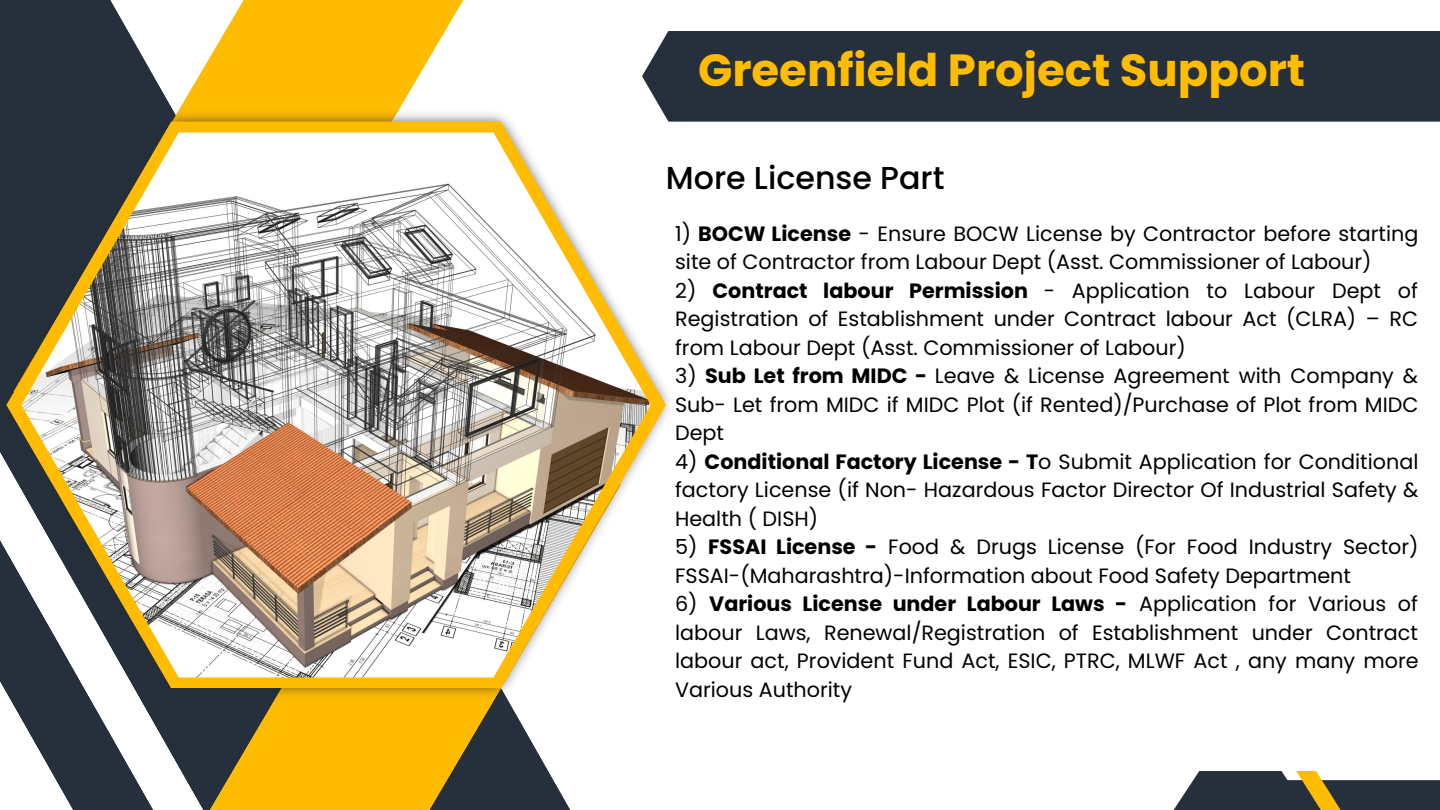
<style>
.page{position:relative;width:1440px;height:810px;background:#fff}
.page>*{position:absolute;margin:0;border:0;box-sizing:border-box;transform-origin:0 0}
.t1{font:700 45px "Poppins";color:#ffbc00}
.t2{font:500 31.7px "Poppins";color:#000}
.t3{font:20.7px/28.5px "Poppins";color:#000;text-align:justify}
.s1{font-weight:700}
</style>
<div class="page">
<svg style="left:0;top:0;width:135px;height:810px;fill:#25303c"></svg>
<svg style="left:13px;top:0;width:450px;height:108px"></svg>
<svg style="left:135px;top:702px;width:435px;height:108px;fill:#ffbc00"></svg>
<img style="left:0;top:108px;width:669px;height:594px">
<svg style="left:6px;top:122px;width:660px;height:566px"></svg>
<img style="left:21px;top:132px;width:630px;height:546px">
<div style="left:642px;top:31px;width:798px;height:91px;background:#25303c"></div>
<svg style="left:1173px;top:771px;width:267px;height:39px"></svg>
<p class="t1" style="left:698px;top:39px;width:609px">Greenfield Project Support</p>
<p class="t2" style="left:666px;top:156px;width:280px">More License Part</p>
<p class="t3" style="left:675px;top:219px;width:745px">1) <span class="s1">BOCW License</span> - Ensure BOCW License by Contractor before starting site of Contractor from Labour Dept (Asst. Commissioner of Labour)</p>
<p class="t3" style="left:675px;top:276px;width:744px">2) <span class="s1">Contract labour Permission</span> - Application to Labour Dept of Registration of Establishment under Contract labour Act (CLRA) – RC from Labour Dept (Asst. Commissioner of Labour)</p>
<p class="t3" style="left:675px;top:362px;width:745px">3) <span class="s1">Sub Let from MIDC -</span> Leave &amp; License Agreement with Company &amp; Sub- Let from MIDC if MIDC Plot (if Rented)/Purchase of Plot from MIDC Dept</p>
<p class="t3" style="left:675px;top:447px;width:745px">4) <span class="s1">Conditional Factory License - T</span>o Submit Application for Conditional factory License (if Non- Hazardous Factor Director Of Industrial Safety &amp; Health ( DISH)</p>
<p class="t3" style="left:675px;top:533px;width:745px">5) <span class="s1">FSSAI License -</span> Food &amp; Drugs License (For Food Industry Sector)<br>FSSAI-(Maharashtra)-Information about Food Safety Department</p>
<p class="t3" style="left:675px;top:590px;width:745px">6) <span class="s1">Various License under Labour Laws -</span> Application for Various of labour Laws, Renewal/Registration of Establishment under Contract labour act, Provident Fund Act, ESIC, PTRC, MLWF Act , any many more Various Authority</p>
</div>
